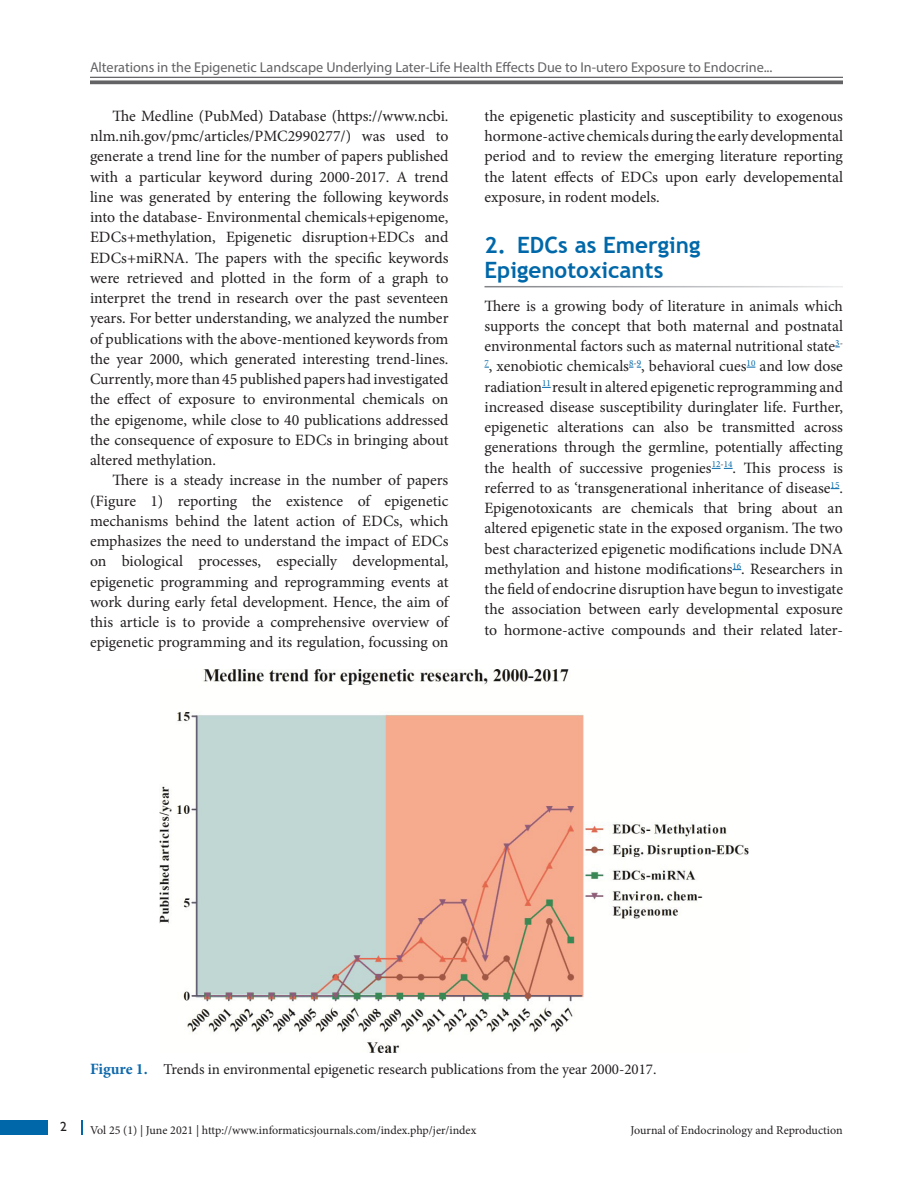
<style>
.page{position:relative;width:918px;height:1188px;background:#fff}
.page>*{position:absolute;margin:0;border:0;box-sizing:border-box;transform-origin:0 0}
.t1{font:700 22.5px/25.5px "Trebuchet MS";color:#0068a9}
.Text_Ind{font:15.75px/20.2px "Minion Pro";color:#231f20;text-align:justify}
.Text{font:15.75px/20.2px "Minion Pro";letter-spacing:-.005em;color:#231f20;text-align:justify}
.FigureTitle{font:15px "Minion Pro";letter-spacing:-.005em;color:#231f20}
.t2{font:14.25px "Myriad Pro";color:#636366}
.t3{font:13.5px "Gill Sans";color:#231f20}
.t4{font:12px "Minion Pro";color:#231f20}
.s1{font-weight:700;font-size:15.75px;color:#0f69ab}
</style>
<div class="page">
<hr style="left:90px;top:77px;width:753px;height:1px;background:#636366">
<svg style="left:90px;top:80px;width:753px;height:4px;background:#757577"></svg>
<div style="left:0;top:1120px;width:47px;height:15px;background:#0068a9"></div>
<svg style="left:81px;top:1120px;width:1px;height:15px"></svg>
<svg style="left:712px;top:468px;width:21px;height:1px"></svg>
<img style="left:160px;top:670px;width:589px;height:382px">
<p class="t2" style="left:90px;top:59px;width:684px">Alterations in the Epigenetic Landscape Underlying Later-Life Health Effects Due to In-utero Exposure to Endocrine...</p>
<p class="Text_Ind" style="left:90px;top:106px;width:360px;text-indent:22px">The Medline (PubMed) Database (https://www.ncbi. nlm.nih.gov/pmc/articles/PMC2990277/) was used to generate a trend line for the number of papers published with a particular keyword during 2000-2017. A trend line was generated by entering the following keywords into the database- Environmental chemicals+epigenome, EDCs+methylation, Epigenetic disruption+EDCs and EDCs+miRNA. The papers with the specific keywords were retrieved and plotted in the form of a graph to interpret the trend in research over the past seventeen years. For better understanding, we analyzed the number of publications with the above-mentioned keywords from the year 2000, which generated interesting trend-lines.<br>Currently, more than 45 published papers had investigated the effect of exposure to environmental chemicals on the epigenome, while close to 40 publications addressed the consequence of exposure to EDCs in bringing about altered methylation.</p>
<p class="Text_Ind" style="left:90px;top:470px;width:360px;text-indent:22px">There is a steady increase in the number of papers (Figure 1) reporting the existence of epigenetic mechanisms behind the latent action of EDCs, which emphasizes the need to understand the impact of EDCs on biological processes, especially developmental, epigenetic programming and reprogramming events at work during early fetal development. Hence, the aim of this article is to provide a comprehensive overview of epigenetic programming and its regulation, focussing on</p>
<p class="Text_Ind" style="left:484px;top:106px;width:360px">the epigenetic plasticity and susceptibility to exogenous hormone-active chemicals during the early developmental period and to review the emerging literature reporting the latent effects of EDCs upon early developemental exposure, in rodent models.</p>
<h1 class="t1" style="left:484px;top:232px;width:217px">2. EDCs as Emerging<br>Epigenotoxicants</h1>
<p class="Text" style="left:484px;top:296px;width:360px">There is a growing body of literature in animals which supports the concept that both maternal and postnatal environmental factors such as maternal nutritional state<sup>3</sup><sup>- </sup><sup>7</sup>, xenobiotic chemicals<sup>8</sup><sup>-</sup><sup>9</sup>, behavioral cues<sup>10</sup> and low dose radiation<sup>11</sup> result in altered epigenetic reprogramming and increased disease susceptibility duringlater life. Further, epigenetic alterations can also be transmitted across generations through the germline, potentially affecting the health of successive progenies<sup>12</sup><sup>-</sup><sup>14</sup>. This process is referred to as ‘transgenerational inheritance of disease<sup>15</sup>.<br>Epigenotoxicants are chemicals that bring about an altered epigenetic state in the exposed organism. The two best characterized epigenetic modifications include DNA methylation and histone modifications<sup>16</sup>. Researchers in the field of endocrine disruption have begun to investigate the association between early developmental exposure to hormone-active compounds and their related later-</p>
<p class="FigureTitle" style="left:90px;top:1059px;width:568px"><span class="s1">Figure 1.</span> Trends in environmental epigenetic research publications from the year 2000-2017.</p>
<p class="t3" style="left:60px;top:1118px;width:8px">2</p>
<p class="t4" style="left:90px;top:1123px;width:388px">Vol 25 (1) | June 2021 | http://www.informaticsjournals.com/index.php/jer/index</p>
<p class="t4" style="left:630px;top:1123px;width:214px">Journal of Endocrinology and Reproduction</p>
</div>
